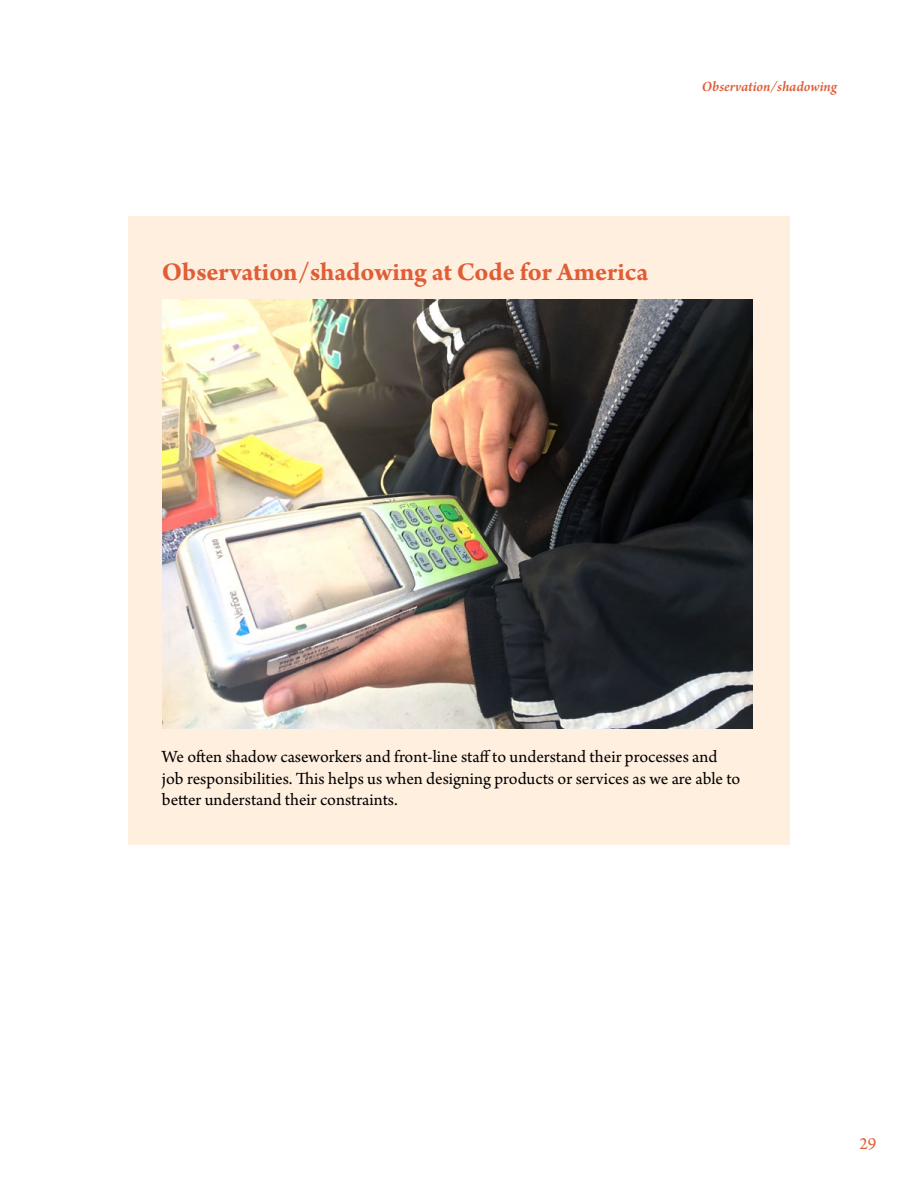
<style>
.page{position:relative;width:918px;height:1188px;background:#fff}
.page>*{position:absolute;margin:0;border:0;box-sizing:border-box;transform-origin:0 0}
.Callbox_Top_Title{font:700 27px "Arno Pro";letter-spacing:-.005em;color:#df5e37}
.Callout_Box_Text{font:18px/21.6px "Arno Pro";color:#000}
.t1{font:18px "Arno Pro";color:#df5e37}
.t2{font:italic 600 15px "Arno Pro";letter-spacing:-.005em;color:#df5e37}
</style>
<div class="page">
<div style="left:128px;top:216px;width:662px;height:629px;background:#ffefdf"></div>
<img style="left:162px;top:300px;width:591px;height:429px">
<p class="t2" style="left:702px;top:78px;width:137px">Observation/shadowing</p>
<p class="Callbox_Top_Title" style="left:162px;top:256px;width:488px">Observation/shadowing at Code for America</p>
<p class="Callout_Box_Text" style="left:162px;top:747px;width:580px">We often shadow caseworkers and front-line staff to understand their processes and job responsibilities. This helps us when designing products or services as we are able to better understand their constraints.</p>
<p class="t1" style="left:859px;top:1133px;width:19px">29</p>
</div>
